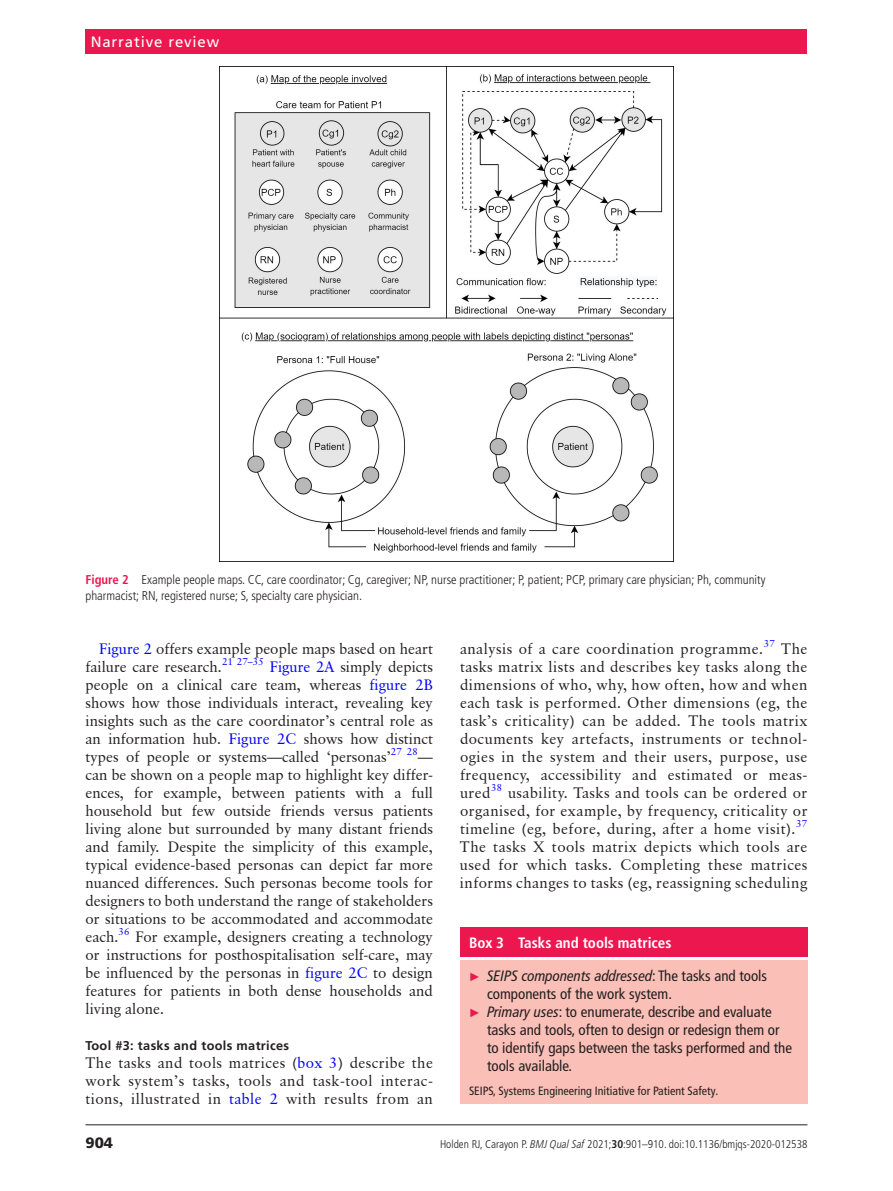
<style>
.page{position:relative;width:893px;height:1191px;background:#fff}
.page>*{position:absolute;margin:0;border:0;box-sizing:border-box;transform-origin:0 0}
.t1{font:15px/18px "Classical Garamond BT";letter-spacing:.03em;color:#231f20;text-align:justify}
.t2{font:condensed 15px "Frutiger LT Pro";color:#231f20}
.t3{font:15px/18px "Classical Garamond BT";color:#231f20}
.t4{font:italic condensed 15px "Frutiger LT Pro";color:#231f20}
.t5{font:700 condensed 15px "Frutiger LT Pro";color:#fff}
.t6{font:15px "Frutiger LT Std";letter-spacing:.055em;color:#fff}
.t7{font:900 15px "Frutiger LT Std";color:#231f20}
.t8{font:300 condensed 12.75px/15.8px "Frutiger LT Pro";color:#231f20}
.t9{font:700 12.75px "Frutiger LT Std";letter-spacing:.025em;color:#231f20}
.t10{font:condensed 12px "Frutiger LT Pro";color:#231f20}
.t11{font:300 condensed 11.25px "Frutiger LT Pro";color:#231f20}
.t12{font:9.9px "Classical Garamond BT";color:#00f}
.s1{font-weight:700;color:#ed174f}
.s2{color:#00f}
.s3{font-family:"Arial";font-style:normal;font-stretch:normal;font-size:12px;color:#ed174f}
.s4{font-style:normal}
.s5{font-family:"Arial";font-stretch:normal;font-size:12px;color:#ed174f}
.s6{font-style:italic}
.s7{font-weight:700}
</style>
<div class="page">
<hr style="left:86px;top:1124px;width:721px;height:1px;background:#231f20">
<div style="left:86px;top:30px;width:721px;height:24px;background:#ed174f"></div>
<img style="left:219px;top:66px;width:455px;height:495px">
<div style="left:460px;top:927px;width:347px;height:29px;background:#ed174f"></div>
<div style="left:460px;top:960px;width:347px;height:144px;background:#fabfb7"></div>
<p class="t6" style="left:91px;top:33px;width:130px">Narrative review</p>
<p class="t8" style="left:86px;top:572px;width:681px"><span class="s1">Figure 2</span> Example people maps. CC, care coordinator; Cg, caregiver; NP, nurse practitioner; P, patient; PCP, primary care physician; Ph, community pharmacist; RN, registered nurse; S, specialty care physician.</p>
<p class="t3" style="left:86px;top:639px;width:349px;text-indent:14px"><span class="s2">Figure 2</span> offers example people maps based on heart failure care research.</p>
<p class="t12" style="left:222px;top:655px;width:43px">21 27–35</p>
<p class="t1" style="left:86px;top:657px;width:349px;text-indent:184px"><span class="s2">Figure 2A</span> simply depicts people on a clinical care team, whereas <span class="s2">figure 2B </span>shows how those individuals interact, revealing key insights such as the care coordinator’s central role as an information hub. <span class="s2">Figure 2C</span> shows how distinct types of people or systems—called ‘personas’</p>
<p class="t12" style="left:391px;top:745px;width:29px">27 28</p>
<p class="t1" style="left:85px;top:747px;width:349px;text-indent:332px">— can be shown on a people map to highlight key differ&shy;ences, for example, between patients with a full household but few outside friends versus patients living alone but surrounded by many distant friends and family. Despite the simplicity of this example, typical evidence-based personas can depict far more nuanced differences. Such personas become tools for designers to both understand the range of stakeholders or situations to be accommodated and accommodate each.<sup>36</sup> For example, designers creating a technology or instructions for posthospitalisation self-care, may be influenced by the personas in <span class="s2">figure 2C</span> to design features for patients in both dense households and living alone.</p>
<p class="t9" style="left:86px;top:1038px;width:205px">Tool #3: tasks and tools matrices</p>
<p class="t1" style="left:86px;top:1053px;width:349px">The tasks and tools matrices (<span class="s2">box 3</span>) describe the work system’s tasks, tools and task-tool interac&shy;tions, illustrated in <span class="s2">table 2</span> with results from an</p>
<p class="t1" style="left:460px;top:639px;width:305px">analysis of a care coordination programme.</p>
<p class="t12" style="left:764px;top:637px;width:13px">37</p>
<p class="t1" style="left:460px;top:639px;width:349px;text-indent:321px">The tasks matrix lists and describes key tasks along the dimensions of who, why, how often, how and when each task is performed. Other dimensions (eg, the task’s criticality) can be added. The tools matrix documents key artefacts, instruments or technol&shy;ogies in the system and their users, purpose, use frequency, accessibility and estimated or meas&shy;ured</p>
<p class="t12" style="left:491px;top:781px;width:13px">38</p>
<p class="t1" style="left:460px;top:783px;width:349px;text-indent:48px">usability. Tasks and tools can be ordered or organised, for example, by frequency, criticality or timeline (eg, before, during, after a home visit).<sup>37<br></sup>The tasks X tools matrix depicts which tools are used for which tasks. Completing these matrices informs changes to tasks (eg, reassigning scheduling</p>
<p class="t5" style="left:469px;top:933px;width:204px">Box 3 Tasks and tools matrices</p>
<p class="t4" style="left:469px;top:967px;width:300px"><span class="s3">►</span> SEIPS components addressed<span class="s4">: The tasks and tools</span></p>
<p class="t2" style="left:487px;top:985px;width:186px">components of the work system.</p>
<p class="t2" style="left:469px;top:1003px;width:304px"><span class="s5">►</span> <span class="s6">Primary uses</span>: to enumerate, describe and evaluate</p>
<p class="t2" style="left:487px;top:1021px;width:294px">tasks and tools, often to design or redesign them or</p>
<p class="t2" style="left:487px;top:1039px;width:307px">to identify gaps between the tasks performed and the</p>
<p class="t2" style="left:487px;top:1057px;width:87px">tools available.</p>
<p class="t10" style="left:469px;top:1083px;width:251px">SEIPS, Systems Engineering Initiative for Patient Safety.</p>
<p class="t7" style="left:86px;top:1133px;width:29px">904</p>
<p class="t11" style="left:440px;top:1137px;width:369px">Holden RJ, Carayon P. <span class="s6">BMJ Qual Saf</span> 2021;<span class="s7">30</span>:901–910. doi:10.1136/bmjqs-2020-012538</p>
</div>
